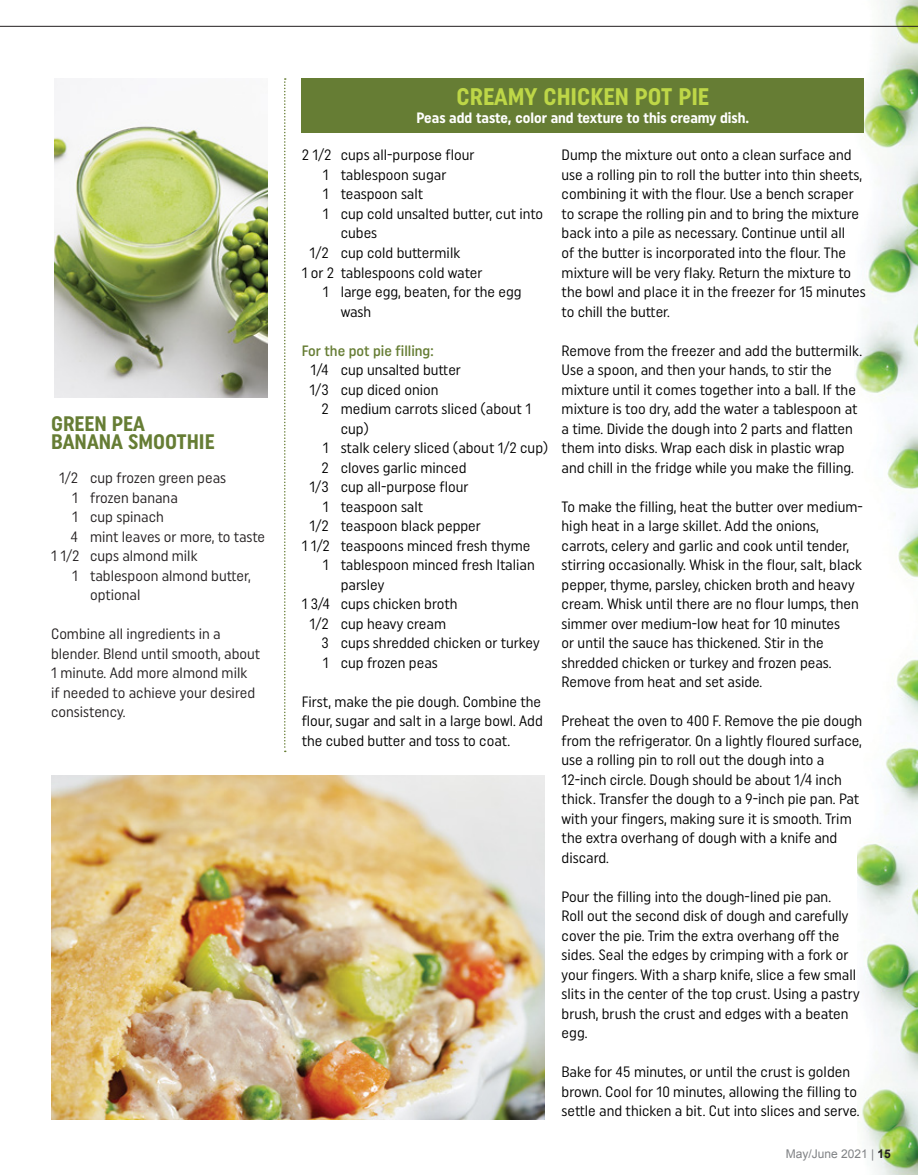
<style>
.page{position:relative;width:918px;height:1175px;background:#fff}
.page>*{position:absolute;margin:0;border:0;box-sizing:border-box;transform-origin:0 0}
.t1{font:700 24px "Uniform Condensed";color:#bed747}
.t2{font:700 21px/18px "Uniform Condensed";color:#667d34}
.t3{font:15px/19.5px "Uniform Condensed";color:#000}
.t4{font:15px/19.5px "Uniform Condensed";color:#231f20}
.t5{font:700 15px "Uniform Condensed";color:#fff}
.t6{font:500 15px "Uniform Condensed";color:#667d34}
.t7{font:12px "Arial";color:#808285}
.s1{font-weight:700;color:#231f20}
</style>
<div class="page">
<img style="left:54px;top:78px;width:214px;height:320px">
<img style="left:854px;top:0;width:64px;height:578px">
<img style="left:857px;top:659px;width:61px;height:515px">
<div style="left:302px;top:78px;width:562px;height:54px;background:#667d34"></div>
<img style="left:51px;top:776px;width:493px;height:343px">
<svg style="left:284px;top:78px;width:2px;height:674px"></svg>
<hr style="left:0;top:26px;width:918px;height:1px;background:#231f20">
<h2 class="t2" style="left:51px;top:414px;width:165px">GREEN PEA<br>BANANA SMOOTHIE</h2>
<p class="t4" style="left:59px;top:468px;width:169px">1/2 cup frozen green peas</p>
<p class="t4" style="left:72px;top:487px;width:107px">1 frozen banana</p>
<p class="t4" style="left:72px;top:507px;width:93px">1 cup spinach</p>
<p class="t4" style="left:71px;top:526px;width:196px">4 mint leaves or more, to taste</p>
<p class="t4" style="left:51px;top:546px;width:148px">1 1/2 cups almond milk</p>
<p class="t4" style="left:72px;top:565px;width:180px">1 tablespoon almond butter,</p>
<p class="t4" style="left:90px;top:585px;width:52px">optional</p>
<p class="t4" style="left:51px;top:624px;width:211px">Combine all ingredients in a blender. Blend until smooth, about<br>1 minute. Add more almond milk<br>if needed to achieve your desired consistency.</p>
<h1 class="t1" style="left:456px;top:82px;width:254px">CREAMY CHICKEN POT PIE</h1>
<p class="t5" style="left:416px;top:109px;width:334px">Peas add taste, color and texture to this creamy dish.</p>
<p class="t3" style="left:302px;top:145px;width:174px">2 1/2 cups all-purpose flour</p>
<p class="t3" style="left:323px;top:165px;width:125px">1 tablespoon sugar</p>
<p class="t3" style="left:323px;top:184px;width:102px">1 teaspoon salt</p>
<p class="t3" style="left:323px;top:204px;width:222px">1 cup cold unsalted butter, cut into</p>
<p class="t3" style="left:341px;top:223px;width:38px">cubes</p>
<p class="t3" style="left:310px;top:243px;width:152px">1/2 cup cold buttermilk</p>
<p class="t3" style="left:302px;top:262px;width:182px">1 or 2 tablespoons cold water</p>
<p class="t3" style="left:323px;top:282px;width:200px">1 large egg, beaten, for the egg</p>
<p class="t3" style="left:341px;top:301px;width:32px">wash</p>
<p class="t6" style="left:302px;top:341px;width:133px">For the pot pie filling:</p>
<p class="t3" style="left:309px;top:360px;width:153px">1/4 cup unsalted butter<br>1/3 cup diced onion</p>
<p class="t3" style="left:321px;top:399px;width:211px">2 medium carrots sliced (about 1</p>
<p class="t3" style="left:341px;top:418px;width:30px">cup)</p>
<p class="t3" style="left:323px;top:438px;width:227px">1 stalk celery sliced (about 1/2 cup)</p>
<p class="t3" style="left:321px;top:457px;width:147px">2 cloves garlic minced</p>
<p class="t3" style="left:309px;top:477px;width:161px">1/3 cup all-purpose flour</p>
<p class="t3" style="left:323px;top:496px;width:102px">1 teaspoon salt</p>
<p class="t3" style="left:310px;top:516px;width:173px">1/2 teaspoon black pepper</p>
<p class="t3" style="left:302px;top:535px;width:230px">1 1/2 teaspoons minced fresh thyme</p>
<p class="t3" style="left:323px;top:555px;width:213px">1 tablespoon minced fresh Italian</p>
<p class="t3" style="left:341px;top:574px;width:45px">parsley</p>
<p class="t3" style="left:302px;top:594px;width:157px">1 3/4 cups chicken broth</p>
<p class="t3" style="left:310px;top:613px;width:138px">1/2 cup heavy cream</p>
<p class="t3" style="left:321px;top:633px;width:220px">3 cups shredded chicken or turkey</p>
<p class="t3" style="left:323px;top:652px;width:117px">1 cup frozen peas</p>
<p class="t3" style="left:302px;top:691px;width:243px;text-align:justify">First, make the pie dough. Combine the flour, sugar and salt in a large bowl. Add the cubed butter and toss to coat.</p>
<p class="t3" style="left:562px;top:145px;width:306px">Dump the mixture out onto a clean surface and use a rolling pin to roll the butter into thin sheets, combining it with the flour. Use a bench scraper to scrape the rolling pin and to bring the mixture back into a pile as necessary. Continue until all<br>of the butter is incorporated into the flour. The mixture will be very flaky. Return the mixture to the bowl and place it in the freezer for 15 minutes to chill the butter.</p>
<p class="t3" style="left:562px;top:340px;width:302px">Remove from the freezer and add the buttermilk.<br>Use a spoon, and then your hands, to stir the mixture until it comes together into a ball. If the mixture is too dry, add the water a tablespoon at a time. Divide the dough into 2 parts and flatten them into disks. Wrap each disk in plastic wrap and chill in the fridge while you make the filling.</p>
<p class="t3" style="left:562px;top:496px;width:303px">To make the filling, heat the butter over medium&shy;high heat in a large skillet. Add the onions, carrots, celery and garlic and cook until tender, stirring occasionally. Whisk in the flour, salt, black pepper, thyme, parsley, chicken broth and heavy cream. Whisk until there are no flour lumps, then simmer over medium-low heat for 10 minutes<br>or until the sauce has thickened. Stir in the shredded chicken or turkey and frozen peas.<br>Remove from heat and set aside.</p>
<p class="t3" style="left:562px;top:711px;width:302px">Preheat the oven to 400 F. Remove the pie dough from the refrigerator. On a lightly floured surface, use a rolling pin to roll out the dough into a 12-inch circle. Dough should be about 1/4 inch thick. Transfer the dough to a 9-inch pie pan. Pat with your fingers, making sure it is smooth. Trim the extra overhang of dough with a knife and discard.</p>
<p class="t3" style="left:562px;top:886px;width:300px">Pour the filling into the dough-lined pie pan.<br>Roll out the second disk of dough and carefully cover the pie. Trim the extra overhang off the sides. Seal the edges by crimping with a fork or your fingers. With a sharp knife, slice a few small slits in the center of the top crust. Using a pastry brush, brush the crust and edges with a beaten egg.</p>
<p class="t3" style="left:562px;top:1062px;width:300px">Bake for 45 minutes, or until the crust is golden brown. Cool for 10 minutes, allowing the filling to settle and thicken a bit. Cut into slices and serve.</p>
<p class="t7" style="left:786px;top:1145px;width:107px">May/June 2021 | <span class="s1">15</span></p>
</div>
